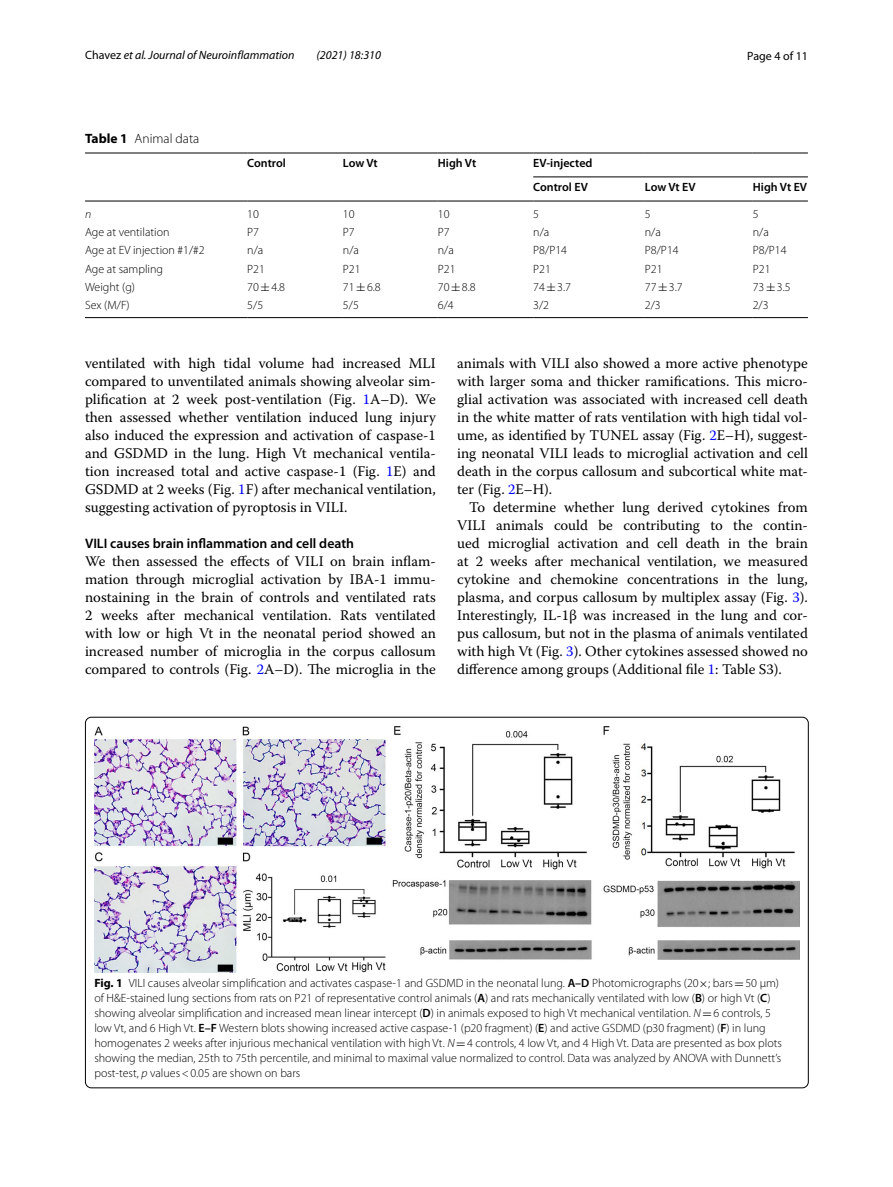
<style>
.page{position:relative;width:893px;height:1187px;background:#fff}
.page>*{position:absolute;margin:0;border:0;box-sizing:border-box;transform-origin:0 0}
.t1{font:14.7px/18px "Warnock Pro";color:#000;text-align:justify}
.t2{font:600 13.8px "Myriad Pro";color:#000}
.t3{font:300 13.5px "Myriad Pro";color:#000}
.t4{font:300 12px/15px "Myriad Pro";color:#000}
.t5{font:600 12px/23.9px "Myriad Pro";color:#000}
.t6{font:italic 12px "Myriad Pro";color:#000}
.t7{font:12px "Myriad Pro";color:#000}
.t8{font:italic 300 12px "Myriad Pro";color:#000}
.s1{font-style:normal}
.s2{font-weight:700}
.s3{font-family:"MTSY";font-weight:400}
.s4{color:#00f}
.s5{font-weight:600}
.s6{font-style:italic}
</style>
<div class="page">
<hr style="left:85px;top:153px;width:162px;height:1px;background:#000">
<hr style="left:247px;top:153px;width:96px;height:1px;background:#000">
<hr style="left:343px;top:153px;width:95px;height:1px;background:#000">
<hr style="left:438px;top:153px;width:95px;height:1px;background:#000">
<hr style="left:533px;top:153px;width:112px;height:1px;background:#000">
<hr style="left:645px;top:153px;width:108px;height:1px;background:#000">
<hr style="left:753px;top:153px;width:55px;height:1px;background:#000">
<hr style="left:85px;top:201px;width:162px;height:1px;background:#000">
<hr style="left:247px;top:201px;width:96px;height:1px;background:#000">
<hr style="left:343px;top:201px;width:95px;height:1px;background:#000">
<hr style="left:438px;top:201px;width:95px;height:1px;background:#000">
<hr style="left:533px;top:201px;width:112px;height:1px;background:#000">
<hr style="left:645px;top:201px;width:108px;height:1px;background:#000">
<hr style="left:753px;top:201px;width:55px;height:1px;background:#000">
<hr style="left:85px;top:317px;width:162px;height:1px;background:#000">
<hr style="left:247px;top:317px;width:96px;height:1px;background:#000">
<hr style="left:343px;top:317px;width:95px;height:1px;background:#000">
<hr style="left:438px;top:317px;width:95px;height:1px;background:#000">
<hr style="left:533px;top:317px;width:112px;height:1px;background:#000">
<hr style="left:645px;top:317px;width:108px;height:1px;background:#000">
<hr style="left:753px;top:317px;width:55px;height:1px;background:#000">
<hr style="left:533px;top:177px;width:275px;height:1px;background:#000">
<img style="left:95px;top:726px;width:704px;height:246px">
<p class="t6" style="left:85px;top:48px;width:211px"><span class="s1">Chavez</span> et al. Journal of Neuroinflammation</p>
<p class="t6" style="left:316px;top:48px;width:66px">(2021) 18:310</p>
<p class="t7" style="left:747px;top:48px;width:62px">Page 4 of 11</p>
<p class="t3" style="left:85px;top:131px;width:116px"><span class="s2">Table 1</span> Animal data</p>
<p class="t5" style="left:247px;top:151px;width:40px">Control</p>
<p class="t5" style="left:343px;top:151px;width:36px">Low Vt</p>
<p class="t5" style="left:438px;top:151px;width:40px">High Vt</p>
<p class="t5" style="left:533px;top:151px;width:61px">EV-injected<br>Control EV</p>
<p class="t5" style="left:645px;top:175px;width:52px">Low Vt EV</p>
<p class="t5" style="left:753px;top:175px;width:56px">High Vt EV</p>
<p class="t8" style="left:85px;top:208px;width:8px">n</p>
<p class="t4" style="left:247px;top:207px;width:13px">10</p>
<p class="t4" style="left:343px;top:207px;width:13px">10</p>
<p class="t4" style="left:438px;top:207px;width:13px">10</p>
<p class="t4" style="left:533px;top:207px;width:7px">5</p>
<p class="t4" style="left:645px;top:207px;width:7px">5</p>
<p class="t4" style="left:753px;top:207px;width:7px">5</p>
<p class="t4" style="left:85px;top:225px;width:86px">Age at ventilation</p>
<p class="t4" style="left:247px;top:225px;width:13px">P7</p>
<p class="t4" style="left:343px;top:225px;width:13px">P7</p>
<p class="t4" style="left:438px;top:225px;width:13px">P7</p>
<p class="t4" style="left:533px;top:225px;width:18px">n/a</p>
<p class="t4" style="left:645px;top:225px;width:18px">n/a</p>
<p class="t4" style="left:753px;top:225px;width:18px">n/a</p>
<p class="t4" style="left:85px;top:243px;width:121px">Age at EV injection #1/#2</p>
<p class="t4" style="left:247px;top:243px;width:18px">n/a</p>
<p class="t4" style="left:343px;top:243px;width:18px">n/a</p>
<p class="t4" style="left:438px;top:243px;width:18px">n/a</p>
<p class="t4" style="left:533px;top:243px;width:35px">P8/P14</p>
<p class="t4" style="left:645px;top:243px;width:35px">P8/P14</p>
<p class="t4" style="left:753px;top:243px;width:35px">P8/P14</p>
<p class="t4" style="left:85px;top:261px;width:80px">Age at sampling</p>
<p class="t4" style="left:247px;top:261px;width:19px">P21</p>
<p class="t4" style="left:343px;top:261px;width:19px">P21</p>
<p class="t4" style="left:438px;top:261px;width:19px">P21</p>
<p class="t4" style="left:533px;top:261px;width:19px">P21</p>
<p class="t4" style="left:645px;top:261px;width:19px">P21</p>
<p class="t4" style="left:753px;top:261px;width:19px">P21</p>
<p class="t4" style="left:85px;top:279px;width:52px">Weight (g)</p>
<p class="t4" style="left:247px;top:279px;width:39px">70<span class="s3">±</span>4.8</p>
<p class="t4" style="left:343px;top:279px;width:39px">71<span class="s3">±</span>6.8</p>
<p class="t4" style="left:438px;top:279px;width:39px">70<span class="s3">±</span>8.8</p>
<p class="t4" style="left:533px;top:279px;width:39px">74<span class="s3">±</span>3.7</p>
<p class="t4" style="left:645px;top:279px;width:39px">77<span class="s3">±</span>3.7</p>
<p class="t4" style="left:753px;top:279px;width:39px">73<span class="s3">±</span>3.5</p>
<p class="t4" style="left:85px;top:298px;width:46px">Sex (M/F)</p>
<p class="t4" style="left:247px;top:298px;width:17px">5/5</p>
<p class="t4" style="left:343px;top:298px;width:17px">5/5</p>
<p class="t4" style="left:438px;top:298px;width:17px">6/4</p>
<p class="t4" style="left:533px;top:298px;width:17px">3/2</p>
<p class="t4" style="left:645px;top:298px;width:17px">2/3</p>
<p class="t4" style="left:753px;top:298px;width:17px">2/3</p>
<p class="t1" style="left:85px;top:353px;width:352px">ventilated with high tidal volume had increased MLI compared to unventilated animals showing alveolar sim&shy;plification at 2 week post-ventilation (Fig. <span class="s4">1</span>A–D). We then assessed whether ventilation induced lung injury also induced the expression and activation of caspase-1 and GSDMD in the lung. High Vt mechanical ventila&shy;tion increased total and active caspase-1 (Fig. <span class="s4">1</span>E) and GSDMD at 2 weeks (Fig. <span class="s4">1</span>F) after mechanical ventilation, suggesting activation of pyroptosis in VILI.</p>
<p class="t2" style="left:85px;top:534px;width:271px">VILI causes brain inflammation and cell death</p>
<p class="t1" style="left:85px;top:551px;width:352px">We then assessed the effects of VILI on brain inflam&shy;mation through microglial activation by IBA-1 immu&shy;nostaining in the brain of controls and ventilated rats 2 weeks after mechanical ventilation. Rats ventilated with low or high Vt in the neonatal period showed an increased number of microglia in the corpus callosum compared to controls (Fig. <span class="s4">2</span>A–D). The microglia in the</p>
<p class="t1" style="left:457px;top:353px;width:352px">animals with VILI also showed a more active phenotype with larger soma and thicker ramifications. This micro&shy;glial activation was associated with increased cell death in the white matter of rats ventilation with high tidal vol&shy;ume, as identified by TUNEL assay (Fig. <span class="s4">2</span>E–H), suggest&shy;ing neonatal VILI leads to microglial activation and cell death in the corpus callosum and subcortical white mat&shy;ter (Fig. <span class="s4">2</span>E–H).</p>
<p class="t1" style="left:457px;top:497px;width:352px;text-indent:12px">To determine whether lung derived cytokines from VILI animals could be contributing to the contin&shy;ued microglial activation and cell death in the brain at 2 weeks after mechanical ventilation, we measured cytokine and chemokine concentrations in the lung, plasma, and corpus callosum by multiplex assay (Fig. <span class="s4">3</span>).<br>Interestingly, IL-1β was increased in the lung and cor&shy;pus callosum, but not in the plasma of animals ventilated with high Vt (Fig. <span class="s4">3</span>). Other cytokines assessed showed no difference among groups (Additional file <span class="s4">1</span>: Table S3).</p>
<p class="t4" style="left:94px;top:976px;width:689px"><span class="s2">Fig. 1</span> VILI causes alveolar simplification and activates caspase-1 and GSDMD in the neonatal lung. <span class="s5">A–D</span> Photomicrographs (20<span class="s3">×</span>; bars<span class="s3">=</span>50 µm) of H&amp;E-stained lung sections from rats on P21 of representative control animals (<span class="s5">A</span>) and rats mechanically ventilated with low (<span class="s5">B</span>) or high Vt (<span class="s5">C</span>) showing alveolar simplification and increased mean linear intercept (<span class="s5">D</span>) in animals exposed to high Vt mechanical ventilation. <span class="s6">N</span><span class="s3">=</span>6 controls, 5 low Vt, and 6 High Vt. <span class="s5">E–F</span> Western blots showing increased active caspase-1 (p20 fragment) (<span class="s5">E</span>) and active GSDMD (p30 fragment) (<span class="s5">F</span>) in lung homogenates 2 weeks after injurious mechanical ventilation with high Vt. <span class="s6">N</span><span class="s3">=</span>4 controls, 4 low Vt, and 4 High Vt. Data are presented as box plots showing the median, 25th to 75th percentile, and minimal to maximal value normalized to control. Data was analyzed by ANOVA with Dunnett’s post-test, <span class="s6">p</span> values&lt;0.05 are shown on bars</p>
</div>
